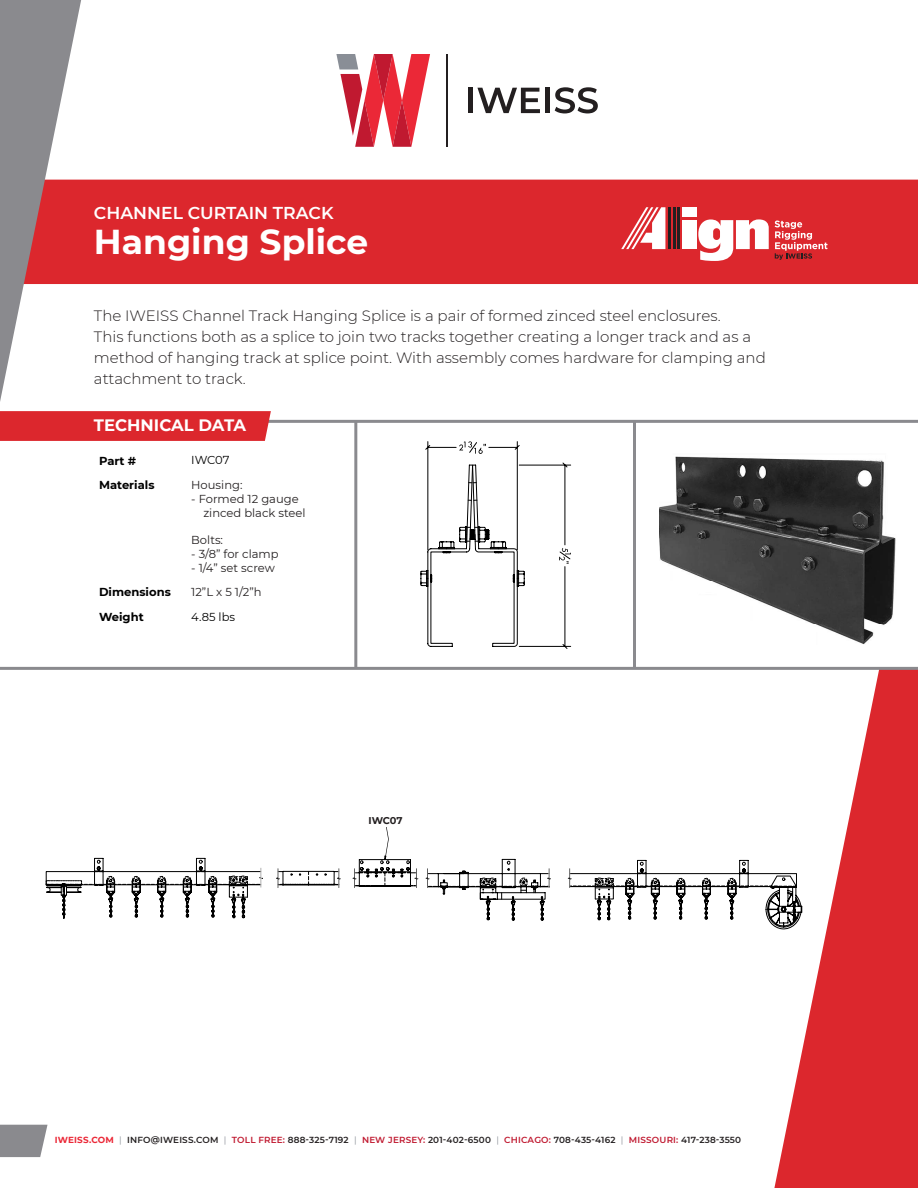
<style>
.page{position:relative;width:918px;height:1188px;background:#fff}
.page>*{position:absolute;margin:0;border:0;box-sizing:border-box;transform-origin:0 0}
.t1{font:700 34.5px "Montserrat";color:#fff}
.t2{font:600 17.25px "Montserrat";color:#fff}
.t3{font:700 16.5px "Montserrat";color:#fff}
.t4{font:300 15px/21px "Montserrat";color:#231f20}
.t5{font:11.55px/13.8px "Montserrat";color:#231f20}
.t6{font:700 11.55px "Montserrat";color:#000}
.t7{font:11.55px "Montserrat";letter-spacing:-.01em;color:#000}
.t8{font:700 9.75px "Montserrat";letter-spacing:-.01em;color:#231f20}
.t9{font:600 8.85px "Montserrat";letter-spacing:.02em;color:#231f20}
.s1{font-weight:700;color:#eb2837}
.s2{font-weight:400;color:#898e96}
.s3{color:#c01930}
</style>
<div class="page">
<svg style="left:774px;top:670px;width:144px;height:518px;fill:#dc272d"></svg>
<hr style="left:0;top:420px;width:918px;height:3px;background:#8a8a8e">
<hr style="left:0;top:667px;width:918px;height:3px;background:#8a8a8e">
<hr style="left:354px;top:421px;width:3px;height:247px;background:#8a8a8e">
<div style="left:81px;top:180px;width:837px;height:104px;background:#dc272d"></div>
<svg style="left:0;top:0;width:81px;height:402px"></svg>
<svg style="left:0;top:1125px;width:48px;height:32px"></svg>
<svg style="left:0;top:411px;width:271px;height:30px"></svg>
<svg style="left:775px;top:221px;width:52px;height:39px"></svg>
<hr style="left:668px;top:207px;width:2px;height:42px;background:#231f20">
<hr style="left:673px;top:207px;width:2px;height:42px;background:#231f20">
<hr style="left:678px;top:207px;width:2px;height:42px;background:#231f20">
<div style="left:682px;top:207px;width:15px;height:10px;background:#fff"></div>
<div style="left:682px;top:220px;width:15px;height:29px;background:#fff"></div>
<svg style="left:621px;top:207px;width:44px;height:42px"></svg>
<svg style="left:698px;top:219px;width:71px;height:42px"></svg>
<div style="left:468px;top:88px;width:5px;height:25px;background:#231f20"></div>
<svg style="left:477px;top:88px;width:63px;height:25px"></svg>
<div style="left:545px;top:88px;width:5px;height:25px;background:#231f20"></div>
<svg style="left:555px;top:87px;width:43px;height:26px"></svg>
<hr style="left:447px;top:54px;width:1px;height:93px;background:#231f20">
<svg style="left:336px;top:54px;width:94px;height:93px"></svg>
<hr style="left:633px;top:421px;width:3px;height:247px;background:#8a8a8e">
<svg style="left:45px;top:827px;width:506px;height:94px"></svg>
<svg style="left:568px;top:857px;width:239px;height:118px"></svg>
<img style="left:659px;top:456px;width:237px;height:188px">
<svg style="left:420px;top:441px;width:151px;height:208px"></svg>
<p class="t2" style="left:94px;top:201px;width:241px">CHANNEL CURTAIN TRACK</p>
<p class="t1" style="left:94px;top:216px;width:276px">Hanging Splice</p>
<p class="t4" style="left:94px;top:305px;width:673px">The IWEISS Channel Track Hanging Splice is a pair of formed zinced steel enclosures.<br>This functions both as a splice to join two tracks together creating a longer track and as a method of hanging track at splice point. With assembly comes hardware for clamping and attachment to track.</p>
<p class="t3" style="left:94px;top:413px;width:154px">TECHNICAL DATA</p>
<p class="t6" style="left:99px;top:452px;width:39px">Part #</p>
<p class="t7" style="left:191px;top:452px;width:40px">IWC07</p>
<p class="t6" style="left:99px;top:476px;width:57px">Materials</p>
<p class="t5" style="left:191px;top:477px;width:53px">Housing:</p>
<p class="t5" style="left:203px;top:491px;width:104px;text-indent:-12px">- Formed 12 gauge zinced black steel</p>
<p class="t5" style="left:191px;top:533px;width:33px">Bolts:</p>
<p class="t5" style="left:191px;top:547px;width:89px">- 3/8” for clamp</p>
<p class="t5" style="left:191px;top:561px;width:85px">- 1/4” set screw</p>
<p class="t6" style="left:99px;top:584px;width:73px">Dimensions</p>
<p class="t5" style="left:191px;top:585px;width:72px">12”L x 5 1/2”h</p>
<p class="t6" style="left:99px;top:608px;width:46px">Weight</p>
<p class="t7" style="left:191px;top:609px;width:45px">4.85 lbs</p>
<p class="t8" style="left:369px;top:814px;width:36px">IWC07</p>
<p class="t9" style="left:55px;top:1134px;width:688px"><span class="s1">IWEISS.COM</span> <span class="s2">|</span> INFO@IWEISS.COM <span class="s2">|</span> <span class="s3">TOLL FREE:</span> 888-325-7192 <span class="s2">|</span> <span class="s3">NEW JERSEY:</span> 201-402-6500 <span class="s2">|</span> <span class="s3">CHICAGO:</span> 708-435-4162 <span class="s2">|</span> <span class="s3">MISSOURI:</span> 417-238-3550</p>
</div>
